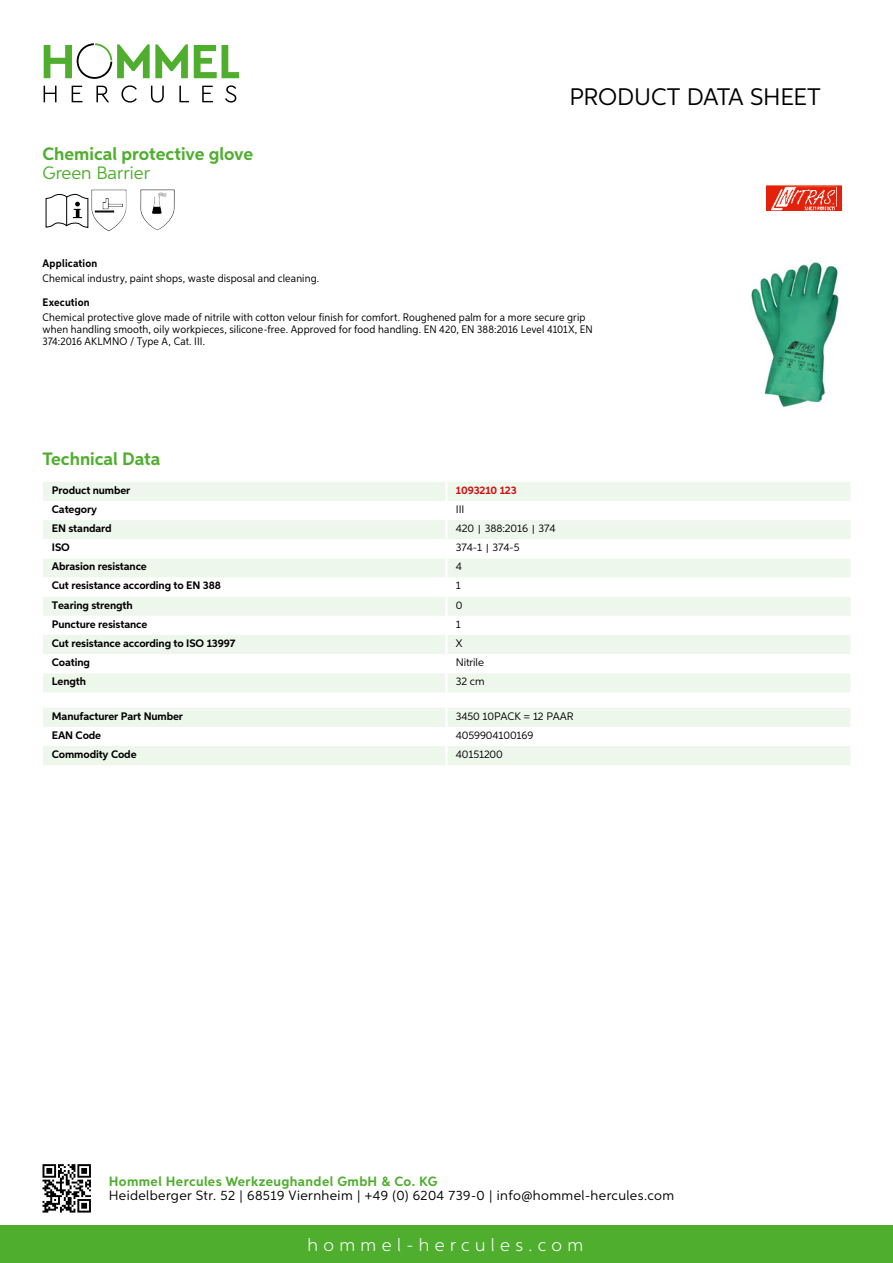
<style>
.page{position:relative;width:893px;height:1263px;background:#fff}
.page>*{position:absolute;margin:0;border:0;box-sizing:border-box;transform-origin:0 0}
.t1{font:24px "Aspira";letter-spacing:-.01em;color:#000}
.t2{font:700 18px "Aspira";color:#50ae2f}
.t3{font:300 18px "Aspira";letter-spacing:.3em;color:#fff}
.t4{font:18px "Aspira";color:#50ae2f}
.t5{font:13.5px "Aspira";letter-spacing:.03em;color:#000}
.t6{font:700 13.5px "Aspira";letter-spacing:.03em;color:#50ae2f}
.t7{font:10.95px/12px "Aspira Nar";letter-spacing:.015em;color:#000}
.t8{font:700 10.95px "Aspira";letter-spacing:-.01em;color:#000}
.t9{font:10.95px "Aspira";letter-spacing:-.01em;color:#000}
.t10{font:700 10.95px "Aspira Nar";letter-spacing:.015em;color:#000}
.t11{font:700 10.95px "Aspira";letter-spacing:-.01em;color:#cd1013}
.s1{font-family:"Wuerth Global";font-size:10.5px}
</style>
<div class="page">
<div style="left:0;top:1226px;width:893px;height:37px;background:#50ae2f"></div>
<svg style="left:43px;top:1164px;width:48px;height:48px"></svg>
<svg style="left:194px;top:45px;width:45px;height:33px"></svg>
<svg style="left:44px;top:43px;width:144px;height:36px"></svg>
<svg style="left:44px;top:86px;width:13px;height:16px"></svg>
<svg style="left:72px;top:86px;width:10px;height:16px"></svg>
<svg style="left:96px;top:86px;width:13px;height:16px"></svg>
<svg style="left:121px;top:85px;width:16px;height:18px"></svg>
<svg style="left:151px;top:86px;width:13px;height:17px"></svg>
<svg style="left:179px;top:86px;width:10px;height:16px"></svg>
<svg style="left:202px;top:86px;width:11px;height:16px"></svg>
<svg style="left:225px;top:85px;width:11px;height:18px"></svg>
<div style="left:43px;top:482px;width:807px;height:210px;background:#eef7eb"></div>
<svg style="left:43px;top:501px;width:807px;height:172px"></svg>
<hr style="left:445px;top:482px;width:3px;height:19px;background:#fff">
<hr style="left:445px;top:501px;width:3px;height:19px;background:#fff">
<hr style="left:445px;top:520px;width:3px;height:19px;background:#fff">
<hr style="left:445px;top:539px;width:3px;height:19px;background:#fff">
<hr style="left:445px;top:558px;width:3px;height:19px;background:#fff">
<hr style="left:445px;top:577px;width:3px;height:20px;background:#fff">
<hr style="left:445px;top:597px;width:3px;height:19px;background:#fff">
<hr style="left:445px;top:616px;width:3px;height:19px;background:#fff">
<hr style="left:445px;top:635px;width:3px;height:19px;background:#fff">
<hr style="left:445px;top:654px;width:3px;height:19px;background:#fff">
<hr style="left:445px;top:673px;width:3px;height:19px;background:#fff">
<svg style="left:43px;top:708px;width:807px;height:57px"></svg>
<hr style="left:445px;top:746px;width:3px;height:19px;background:#fff">
<svg style="left:46px;top:193px;width:42px;height:35px"></svg>
<img style="left:91px;top:189px;width:8px;height:35px">
<img style="left:140px;top:189px;width:24px;height:30px">
<img style="left:751px;top:262px;width:88px;height:145px">
<img style="left:766px;top:185px;width:76px;height:26px">
<h2 class="t2" style="left:43px;top:142px;width:212px">Chemical protective glove</h2>
<h2 class="t4" style="left:43px;top:162px;width:109px">Green Barrier</h2>
<h1 class="t1" style="left:569px;top:82px;width:253px">Product data sh eet</h1>
<p class="t10" style="left:43px;top:257px;width:56px">Application</p>
<p class="t7" style="left:43px;top:273px;width:278px">Chemical industry, paint shops, waste disposal and cleaning.</p>
<p class="t10" style="left:43px;top:295px;width:49px">Execution</p>
<p class="t7" style="left:43px;top:311px;width:552px">Chemical protective glove made of nitrile with cotton velour finish for comfort. Roughened palm for a more secure grip when handling smooth, oily workpieces, silicone-free. Approved for food handling. EN 420, EN 388:2016 Level 4101X, EN<br>374:2016 AKLMNO / Type A, Cat. III.</p>
<h2 class="t2" style="left:43px;top:448px;width:120px">Technical Data</h2>
<p class="t8" style="left:52px;top:483px;width:80px">Product number</p>
<p class="t11" style="left:456px;top:483px;width:62px">1093210 123</p>
<p class="t8" style="left:52px;top:502px;width:47px">Category</p>
<p class="t9" style="left:456px;top:502px;width:10px">III</p>
<p class="t8" style="left:52px;top:521px;width:61px">EN standard</p>
<p class="t9" style="left:456px;top:522px;width:101px">420 <span class="s1">|</span> 388:2016 <span class="s1">|</span> 374</p>
<p class="t8" style="left:52px;top:541px;width:19px">ISO</p>
<p class="t9" style="left:456px;top:541px;width:65px">374-1 <span class="s1">|</span> 374-5</p>
<p class="t8" style="left:52px;top:560px;width:97px">Abrasion resistance</p>
<p class="t9" style="left:456px;top:560px;width:8px">4</p>
<p class="t8" style="left:52px;top:579px;width:171px">Cut resistance according to EN 388</p>
<p class="t9" style="left:456px;top:579px;width:7px">1</p>
<p class="t8" style="left:52px;top:598px;width:82px">Tearing strength</p>
<p class="t9" style="left:456px;top:598px;width:8px">0</p>
<p class="t8" style="left:52px;top:617px;width:97px">Puncture resistance</p>
<p class="t9" style="left:456px;top:617px;width:7px">1</p>
<p class="t8" style="left:52px;top:636px;width:185px">Cut resistance according to ISO 13997</p>
<p class="t9" style="left:456px;top:636px;width:8px">X</p>
<p class="t8" style="left:52px;top:655px;width:40px">Coating</p>
<p class="t9" style="left:456px;top:655px;width:30px">Nitrile</p>
<p class="t8" style="left:52px;top:675px;width:36px">Length</p>
<p class="t9" style="left:456px;top:675px;width:30px">32 cm</p>
<p class="t8" style="left:52px;top:709px;width:133px">Manufacturer Part Number</p>
<p class="t9" style="left:456px;top:709px;width:105px">3450 10PAC K = 12 PAAR</p>
<p class="t8" style="left:52px;top:728px;width:51px">EAN Code</p>
<p class="t9" style="left:456px;top:728px;width:79px">4059904100169</p>
<p class="t8" style="left:52px;top:747px;width:86px">Commodity Code</p>
<p class="t9" style="left:456px;top:747px;width:49px">40151200</p>
<p class="t6" style="left:109px;top:1172px;width:330px">Hommel Hercules Werkzeughandel GmbH &amp; Co. KG</p>
<p class="t5" style="left:109px;top:1187px;width:567px">Heidelberger Str. 52 | 68519 Viernheim | +49 (0) 6204 739-0 | info@hommel-hercules.com</p>
<h2 class="t3" style="left:307px;top:1234px;width:277px">hommel-hercules.com</h2>
</div>
